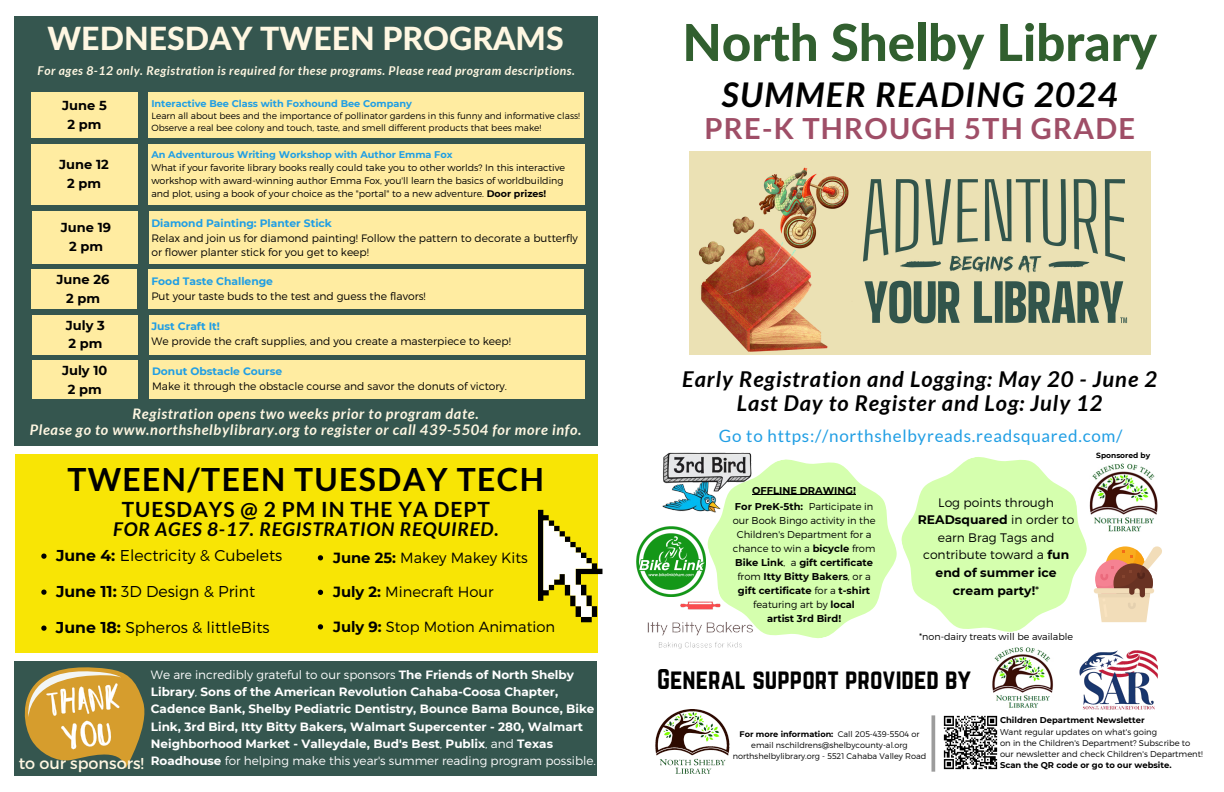
<style>
.page{position:relative;width:1224px;height:792px;background:#fff}
.page>*{position:absolute;margin:0;border:0;box-sizing:border-box;transform-origin:0 0}
.t1{font:800 51px "Lato Latin";color:#315f2f}
.t2{font:italic 700 34.1px "Lato";letter-spacing:.045em;color:#000}
.t3{font:800 32px "Lato Latin";color:#fff7e2}
.t4{font:700 32px "Lato";letter-spacing:.045em;color:#000}
.t5{font:700 29.1px "Lato";letter-spacing:.045em;color:#9f4e67}
.t6{font:25px "Norwester";color:#000}
.t7{font:italic 700 21.9px/24px "Lato";letter-spacing:.045em;color:#000;text-align:center}
.t8{font:700 21px "Lato";letter-spacing:.045em;color:#000}
.t9{font:italic 700 19px "Lato";letter-spacing:.045em;color:#000}
.t10{font:17px "Lato";letter-spacing:.045em;color:#209ee4}
.t11{font:16px "Montserrat";color:#fff7e2}
.t12{font:300 15.7px "Montserrat";color:#000}
.t13{font:300 14.7px "Montserrat";color:#000}
.t14{font:italic 700 14.6px "Lato";letter-spacing:.045em;color:#fff7e2}
.t15{font:700 13px "Montserrat";color:#000}
.t16{font:300 12.4px/17.7px "Montserrat";color:#000;text-align:center}
.t17{font:italic 700 12.1px "Lato";letter-spacing:.045em;color:#fff7e2}
.t18{font:700 12px/17.2px "Montserrat";color:#fff}
.t19{font:300 10.7px/14.2px "Montserrat";color:#000}
.t20{font:700 10.7px "Montserrat";color:#209ee4}
.t21{font:300 9.9px/13.9px "Montserrat";color:#000;text-align:center}
.t22{font:700 9.9px "Montserrat";color:#000}
.t23{font:700 9.7px "Montserrat";color:#209ee4}
.t24{font:300 9.5px/12.8px "Montserrat";color:#000}
.t25{font:300 9px/12px "Montserrat";color:#000}
.t26{font:300 8.4px/11.2px "Montserrat";color:#000}
.t27{font:700 8.4px "Montserrat";color:#000}
.t28{font:300 8.1px "Montserrat";color:#000}
.t29{font:700 8.1px "Montserrat";color:#000}
.t30{font:700 7.5px "Montserrat";color:#000}
.s1{font-weight:700}
.s2{font-weight:300}
</style>
<div class="page">
<img style="left:655px;top:709px;width:74px;height:65px">
<div style="left:14px;top:16px;width:583px;height:429px;background:#35564f"></div>
<img style="left:1089px;top:463px;width:69px;height:69px">
<div style="left:14px;top:662px;width:583px;height:114px;background:#35564f"></div>
<svg style="left:24px;top:667px;width:121px;height:101px"></svg>
<div style="left:15px;top:455px;width:582px;height:198px;background:#f8e505"></div>
<svg style="left:707px;top:457px;width:380px;height:182px"></svg>
<img style="left:647px;top:589px;width:123px;height:60px">
<svg style="left:1095px;top:546px;width:67px;height:76px"></svg>
<img style="left:943px;top:715px;width:55px;height:55px">
<svg style="left:931px;top:715px;width:4px;height:57px"></svg>
<img style="left:992px;top:647px;width:61px;height:61px">
<svg style="left:538px;top:510px;width:64px;height:112px"></svg>
<img style="left:689px;top:152px;width:461px;height:202px">
<img style="left:662px;top:452px;width:95px;height:69px">
<img style="left:636px;top:527px;width:70px;height:69px">
<img style="left:1079px;top:650px;width:80px;height:60px">
<svg style="left:41px;top:554px;width:6px;height:5px"></svg>
<svg style="left:41px;top:590px;width:6px;height:5px"></svg>
<svg style="left:41px;top:626px;width:6px;height:5px"></svg>
<div style="left:31px;top:93px;width:107px;height:45px;background:#ffeca1"></div>
<div style="left:148px;top:93px;width:436px;height:45px;background:#ffeca1"></div>
<div style="left:149px;top:144px;width:435px;height:61px;background:#ffeca1"></div>
<div style="left:31px;top:144px;width:107px;height:61px;background:#ffeca1"></div>
<div style="left:149px;top:315px;width:436px;height:39px;background:#ffeca1"></div>
<div style="left:32px;top:315px;width:105px;height:39px;background:#ffeca1"></div>
<div style="left:31px;top:269px;width:106px;height:40px;background:#ffeca1"></div>
<div style="left:148px;top:269px;width:436px;height:40px;background:#ffeca1"></div>
<div style="left:32px;top:211px;width:105px;height:52px;background:#ffeca1"></div>
<div style="left:149px;top:211px;width:436px;height:52px;background:#ffeca1"></div>
<div style="left:32px;top:360px;width:105px;height:39px;background:#ffeca1"></div>
<div style="left:149px;top:360px;width:436px;height:39px;background:#ffeca1"></div>
<svg style="left:318px;top:555px;width:5px;height:5px"></svg>
<svg style="left:318px;top:590px;width:5px;height:5px"></svg>
<svg style="left:318px;top:624px;width:5px;height:5px"></svg>
<hr style="left:752px;top:495px;width:104px;height:1px;background:#000">
<h6 class="t3" style="left:47px;top:24px;width:518px">WEDNESDAY TWEEN PROGRAMS</h6>
<p class="t17" style="left:38px;top:63px;width:539px">For ages 8-12 only. Registration is required for these programs. Please read program descriptions.</p>
<p class="t15" style="left:62px;top:98px;width:46px">June 5</p>
<p class="t15" style="left:68px;top:116px;width:35px">2 pm</p>
<p class="t15" style="left:59px;top:157px;width:51px">June 12</p>
<p class="t15" style="left:67px;top:175px;width:35px">2 pm</p>
<p class="t23" style="left:151px;top:97px;width:262px">Interactive Bee Class with Foxhound Bee Company</p>
<p class="t25" style="left:151px;top:110px;width:430px">Learn all about bees and the importance of pollinator gardens in this funny and informative class!<br>Observe a real bee colony and touch, taste, and smell different products that bees make!</p>
<p class="t23" style="left:151px;top:148px;width:303px">An Adventurous Writing Workshop with Author Emma Fox</p>
<p class="t24" style="left:151px;top:161px;width:415px">What if your favorite library books really could take you to other worlds? In this interactive workshop with award-winning author Emma Fox, you'll learn the basics of worldbuilding and plot, using a book of your choice as the "portal" to a new adventure. <span class="s1">Door prizes!</span></p>
<p class="t15" style="left:61px;top:219px;width:52px">June 19</p>
<p class="t15" style="left:69px;top:238px;width:35px">2 pm</p>
<p class="t20" style="left:151px;top:216px;width:182px">Diamond Painting: Planter Stick</p>
<p class="t19" style="left:151px;top:230px;width:428px">Relax and join us for diamond painting! Follow the pattern to decorate a butterfly or flower planter stick for you get to keep!</p>
<p class="t15" style="left:57px;top:271px;width:54px">June 26</p>
<h6 class="t15" style="left:66px;top:290px;width:35px">2 pm</h6>
<p class="t20" style="left:151px;top:275px;width:123px">Food Taste Challenge</p>
<p class="t19" style="left:151px;top:289px;width:276px">Put your taste buds to the test and guess the flavors!</p>
<p class="t15" style="left:66px;top:317px;width:41px">July 3</p>
<h5 class="t15" style="left:68px;top:336px;width:35px">2 pm</h5>
<p class="t20" style="left:151px;top:319px;width:70px">Just Craft It!</p>
<p class="t19" style="left:151px;top:333px;width:361px">We provide the craft supplies, and you create a masterpiece to keep!</p>
<h2 class="t1" style="left:682px;top:20px;width:476px">North Shelby Library</h2>
<p class="t2" style="left:722px;top:73px;width:397px">SUMMER READING 2024</p>
<p class="t5" style="left:704px;top:110px;width:432px">PRE-K THROUGH 5TH GRADE</p>
<p class="t15" style="left:62px;top:363px;width:47px">July 10</p>
<h6 class="t15" style="left:68px;top:382px;width:35px">2 pm</h6>
<p class="t20" style="left:152px;top:365px;width:132px">Donut Obstacle Course</p>
<h1 class="t19" style="left:152px;top:379px;width:356px">Make it through the obstacle course and savor the donuts of victory.</h1>
<h4 class="t7" style="left:682px;top:366px;width:476px">Early Registration and Logging: May 20 - June 2<br>Last Day to Register and Log: July 12</h4>
<p class="t14" style="left:133px;top:405px;width:348px">Registration opens two weeks prior to program date.</p>
<p class="t14" style="left:30px;top:420px;width:553px">Please go to www.northshelbylibrary.org to register or call 439-5504 for more info.</p>
<p class="t10" style="left:719px;top:425px;width:405px">Go to https://northshelbyreads.readsquared.com/</p>
<p class="t4" style="left:67px;top:460px;width:478px">TWEEN/TEEN TUESDAY TECH</p>
<p class="t8" style="left:122px;top:496px;width:370px">TUESDAYS @ 2 PM IN THE YA DEPT</p>
<p class="t9" style="left:113px;top:517px;width:387px">FOR AGES 8-17. REGISTRATION REQUIRED.</p>
<p class="t12" style="left:56px;top:545px;width:228px"><span class="s1">June 4:</span> Electricity &amp; Cubelets</p>
<p class="t12" style="left:56px;top:581px;width:201px"><span class="s1">June 11:</span> 3D Design &amp; Print</p>
<p class="t12" style="left:56px;top:617px;width:215px"><span class="s1">June 18:</span> Spheros &amp; littleBits</p>
<h3 class="t13" style="left:333px;top:548px;width:196px"><span class="s1">June 25:</span> Makey Makey Kits</h3>
<p class="t13" style="left:333px;top:582px;width:162px"><span class="s1">July 2:</span> Minecraft Hour</p>
<p class="t13" style="left:333px;top:617px;width:224px"><span class="s1">July 9:</span> Stop Motion Animation</p>
<p class="t18" style="left:151px;top:666px;width:447px"><span class="s2">We are incredibly grateful to our sponsors</span> The Friends of North Shelby Library<span class="s2">,</span> Sons of the American Revolution Cahaba-Coosa Chapter, Cadence Bank, Shelby Pediatric Dentistry, Bounce Bama Bounce, Bike Link, 3rd Bird, Itty Bitty Bakers, Walmart Supercenter - 280, Walmart Neighborhood Market - Valleydale, Bud's Best<span class="s2">,</span> Publix<span class="s2">, and</span> Texas Roadhouse <span class="s2">for helping make this year's summer reading program possible.</span></p>
<p class="t11" style="left:19px;top:753px;width:127px">to our sponsors!</p>
<p class="t22" style="left:752px;top:484px;width:105px">OFFLINE DRAWING!</p>
<p class="t21" style="left:733px;top:499px;width:144px"><span class="s1">For PreK-5th:</span> Participate in our Book Bingo activity in the<br>Children's Department for a chance to win a <span class="s1">bicycle</span> from<br><span class="s1">Bike Link</span>, a <span class="s1">gift certificate </span>from <span class="s1">Itty Bitty Bakers</span>, or a <span class="s1">gift certificate</span> for a <span class="s1">t-shirt </span>featuring art by <span class="s1">local</span></p>
<p class="t22" style="left:767px;top:612px;width:76px">artist 3rd Bird!</p>
<p class="t16" style="left:918px;top:493px;width:158px">Log points through<br><span class="s1">READsquared</span> in order to earn Brag Tags and contribute toward a <span class="s1">fun end of summer ice cream party!</span>*</p>
<p class="t24" style="left:919px;top:630px;width:156px">*non-dairy treats will be available</p>
<p class="t6" style="left:657px;top:664px;width:315px">GENERAL SUPPORT PROVIDED BY</p>
<p class="t30" style="left:1096px;top:451px;width:55px">Sponsored by</p>
<p class="t29" style="left:740px;top:729px;width:182px">For more information: <span class="s2">Call 205-439-5504 or</span></p>
<p class="t28" style="left:751px;top:740px;width:158px">email nschildrens@shelbycounty-al.org</p>
<p class="t28" style="left:733px;top:751px;width:195px">northshelbylibrary.org - 5521 Cahaba Valley Road</p>
<p class="t27" style="left:1000px;top:715px;width:146px">Children Department Newsletter</p>
<p class="t26" style="left:1000px;top:726px;width:159px">Want regular updates on what's going</p>
<p class="t26" style="left:1000px;top:737px;width:204px">on in the Children's Department? Subscribe to our newsletter and check Children's Department!<br><span class="s1">Scan the QR code or go to our website.</span></p>
</div>
